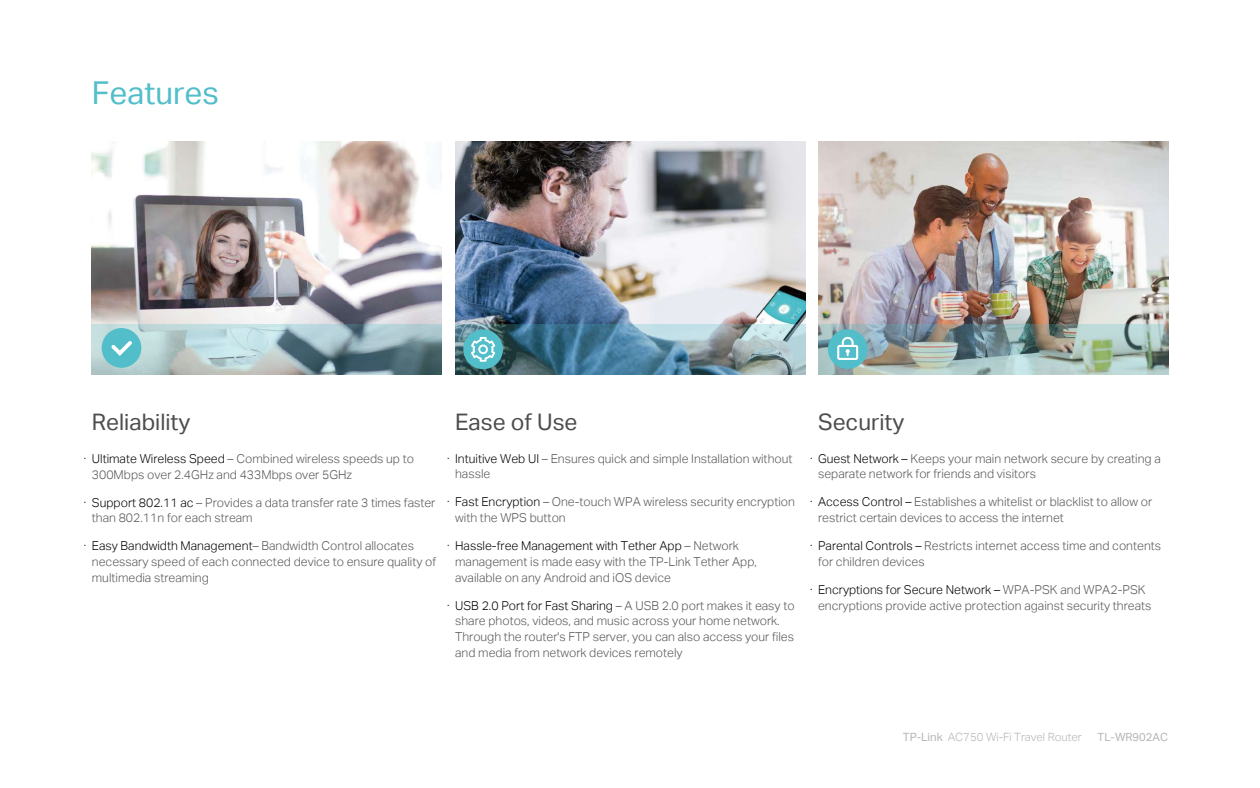
<style>
.page{position:relative;width:1260px;height:788px;background:#fff}
.page>*{position:absolute;margin:0;border:0;box-sizing:border-box;transform-origin:0 0}
.t1{font:31.5px "TP Link Aktiv Regular";color:#51beca}
.t2{font:22.75px "TP Link Aktiv Regular";color:#4d4d4d}
.t3{font:12.25px/15.8px "TP Link Aktiv Light";color:#585757}
.t4{font:11.38px "TP Link Aktiv Light";color:#b5b5b5}
.t5{font:11.2px "TP Link Aktiv Regular";color:#b5b5b5}
.s1{color:#060001}
.s2{font-family:"TP Link Aktiv Regular"}
</style>
<div class="page">
<img style="left:92px;top:141px;width:350px;height:183px">
<svg style="left:92px;top:324px;width:350px;height:50px"></svg>
<div style="left:102px;top:328px;width:39px;height:40px;background:#51beca;border-radius:50%"></div>
<svg style="left:111px;top:341px;width:21px;height:15px"></svg>
<img style="left:455px;top:141px;width:350px;height:183px">
<img style="left:455px;top:324px;width:350px;height:50px">
<div style="left:463px;top:329px;width:40px;height:40px;background:#51beca;border-radius:50%"></div>
<svg style="left:471px;top:337px;width:24px;height:25px"></svg>
<img style="left:818px;top:141px;width:350px;height:183px">
<img style="left:818px;top:324px;width:350px;height:50px">
<div style="left:828px;top:329px;width:40px;height:40px;background:#51beca;border-radius:50%"></div>
<svg style="left:837px;top:337px;width:21px;height:23px"></svg>
<h1 class="t1" style="left:92px;top:75px;width:129px">Features</h1>
<h2 class="t2" style="left:92px;top:408px;width:100px">Reliability</h2>
<p class="t3" style="left:92px;top:450px;width:324px;text-indent:-8px"><span class="s1">· Ultimate Wireless Speed</span> – Combined wireless speeds up to<br>300Mbps over 2.4GHz and 433Mbps over 5GHz</p>
<p class="t3" style="left:92px;top:494px;width:345px;text-indent:-8px"><span class="s1">· Support 802.11 ac</span> – Provides a data transfer rate 3 times faster than 802.11n for each stream</p>
<p class="t3" style="left:92px;top:538px;width:346px;text-indent:-8px"><span class="s1">· Easy Bandwidth Management</span>– Bandwidth Control allocates necessary speed of each connected device to ensure quality of multimedia streaming</p>
<h2 class="t2" style="left:455px;top:409px;width:124px">Ease of Use</h2>
<p class="t3" style="left:455px;top:450px;width:339px;text-indent:-8px"><span class="s1">· Intuitive Web UI</span> – Ensures quick and simple Installation without hassle</p>
<p class="t3" style="left:455px;top:494px;width:341px;text-indent:-8px"><span class="s1">· Fast Encryption</span> – One-touch WPA wireless security encryption with the WPS button</p>
<p class="t3" style="left:455px;top:538px;width:303px;text-indent:-8px"><span class="s1">· Hassle-free Management with Tether App</span> – Network management is made easy with the TP-Link Tether App, available on any Android and iOS device</p>
<p class="t3" style="left:455px;top:597px;width:341px;text-indent:-8px"><span class="s1">· USB 2.0 Port for Fast Sharing</span> – A USB 2.0 port makes it easy to share photos, videos, and music across your home network.<br>Through the router's FTP server, you can also access your files and media from network devices remotely</p>
<h2 class="t2" style="left:818px;top:409px;width:88px">Security</h2>
<p class="t3" style="left:818px;top:450px;width:344px;text-indent:-8px"><span class="s1">· Guest Network –</span> Keeps your main network secure by creating a separate network for friends and visitors</p>
<p class="t3" style="left:818px;top:494px;width:336px;text-indent:-8px"><span class="s1">· Access Control –</span> Establishes a whitelist or blacklist to allow or restrict certain devices to access the internet</p>
<p class="t3" style="left:818px;top:538px;width:345px;text-indent:-8px"><span class="s1">· Parental Controls –</span> Restricts internet access time and contents for children devices</p>
<p class="t3" style="left:818px;top:581px;width:335px;text-indent:-8px"><span class="s1">· Encryptions for Secure Network –</span> WPA-PSK and WPA2-PSK encryptions provide active protection against security threats</p>
<p class="t4" style="left:903px;top:730px;width:180px"><span class="s2">TP-Link</span> AC750 Wi-Fi Travel Router</p>
<p class="t5" style="left:1098px;top:730px;width:72px">TL-WR902AC</p>
</div>
